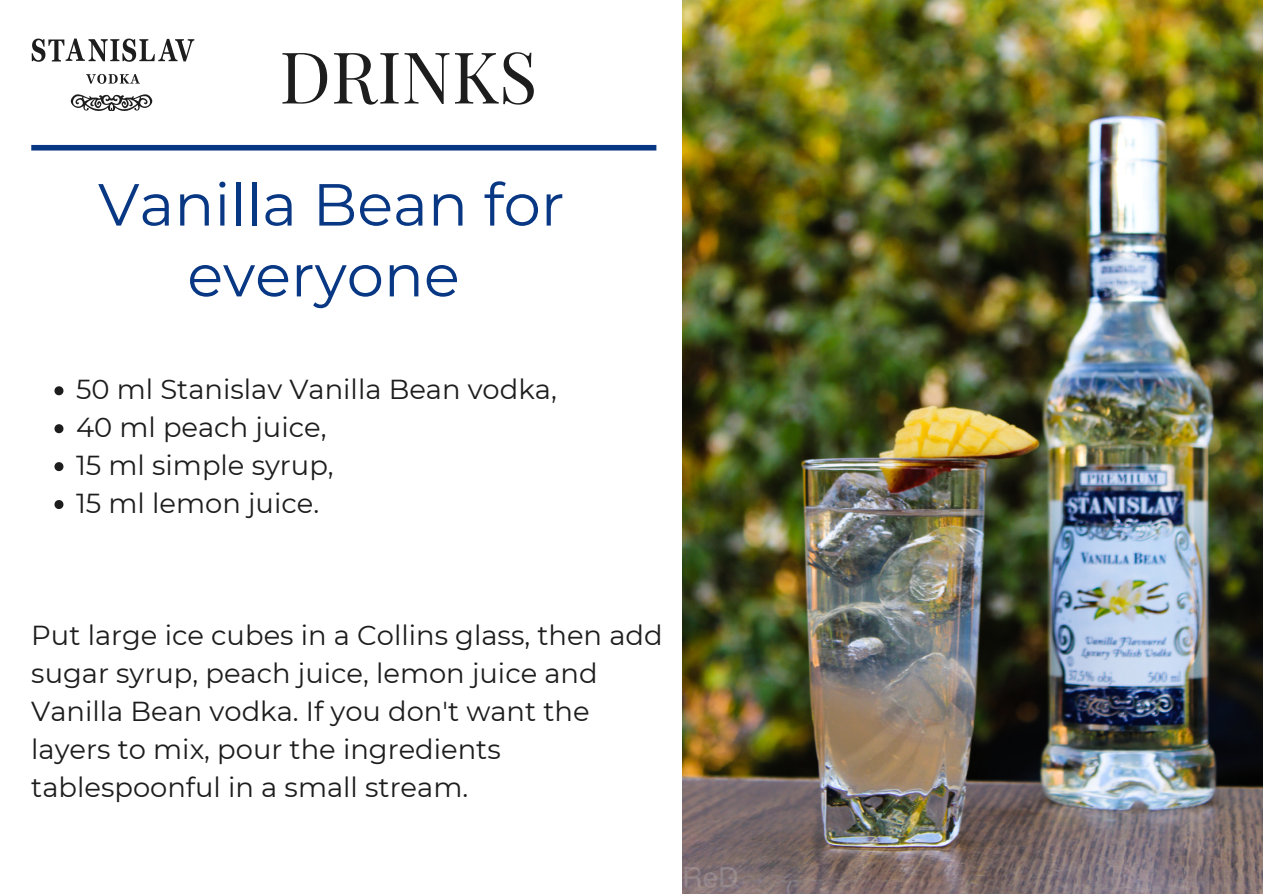
<style>
.page{position:relative;width:1263px;height:894px;background:#fff}
.page>*{position:absolute;margin:0;border:0;box-sizing:border-box;transform-origin:0 0}
.t1{font:71.4px "Playfair Display";color:#1d1d1d}
.t2{font:59.25px/70.8px "Montserrat";color:#083784;text-align:center}
.t3{font:27.45px/38px "Montserrat";color:#1d1d1d}
</style>
<div class="page">
<img style="left:682px;top:0;width:581px;height:893px">
<div style="left:31px;top:145px;width:625px;height:5px;background:#083784"></div>
<svg style="left:32px;top:39px;width:162px;height:23px"></svg>
<svg style="left:86px;top:74px;width:54px;height:10px"></svg>
<svg style="left:70px;top:94px;width:83px;height:17px"></svg>
<svg style="left:54px;top:386px;width:9px;height:9px"></svg>
<svg style="left:54px;top:424px;width:9px;height:9px"></svg>
<svg style="left:54px;top:462px;width:9px;height:9px"></svg>
<svg style="left:54px;top:500px;width:9px;height:9px"></svg>
<h1 class="t1" style="left:279px;top:26px;width:259px">DRINKS</h1>
<h2 class="t2" style="left:98px;top:169px;width:468px">Vanilla Bean for everyone</h2>
<p class="t3" style="left:76px;top:370px;width:482px">50 ml Stanislav Vanilla Bean vodka,<br>40 ml peach juice,<br>15 ml simple syrup,<br>15 ml lemon juice.</p>
<p class="t3" style="left:31px;top:616px;width:633px">Put large ice cubes in a Collins glass, then add sugar syrup, peach juice, lemon juice and Vanilla Bean vodka. If you don't want the layers to mix, pour the ingredients tablespoonful in a small stream.</p>
</div>
